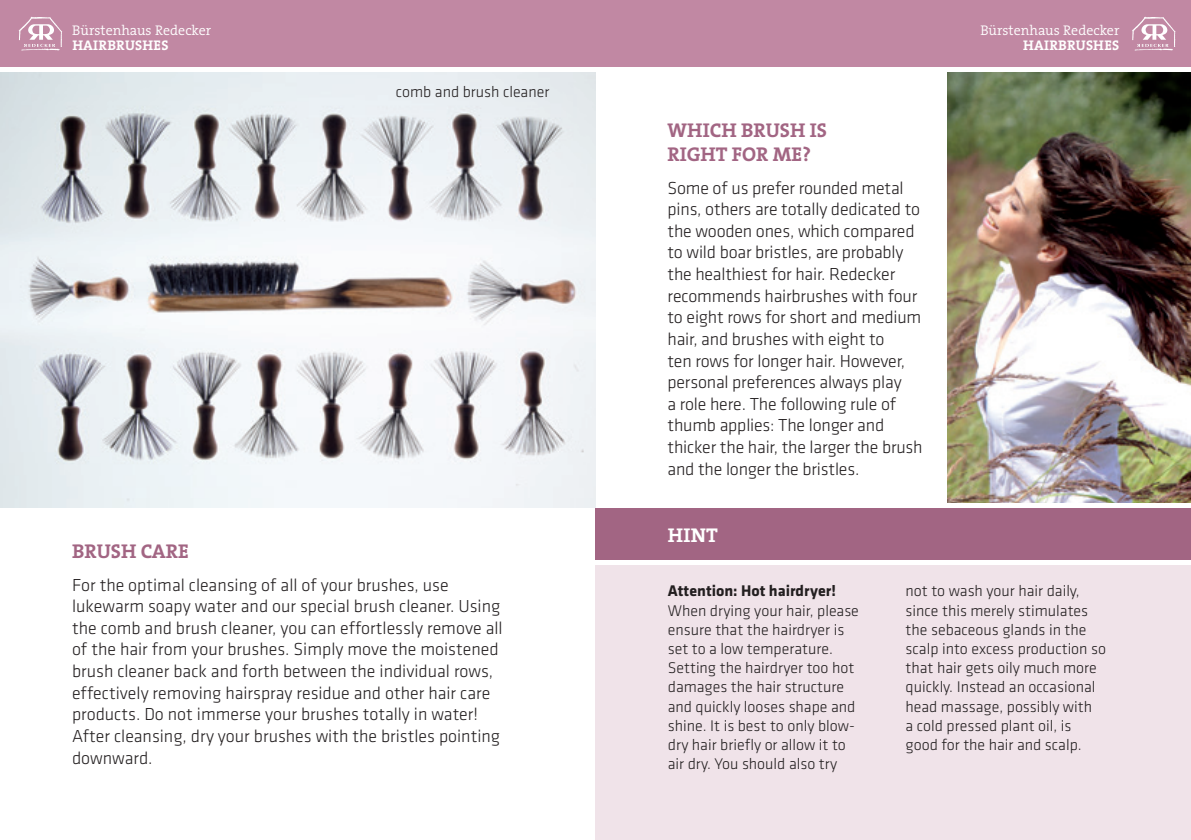
<style>
.page{position:relative;width:1191px;height:840px;background:#fff}
.page>*{position:absolute;margin:0;border:0;box-sizing:border-box;transform-origin:0 0}
.t1{font:700 20px/24px "The Serif";color:#a26583}
.t2{font:700 20px "The Serif";color:#fff}
.t3{font:300 18px/21.6px "Klavika";letter-spacing:-.005em;color:#231f20}
.t4{font:300 16px/19.2px "Klavika";color:#231f20}
.t5{font:700 16px "Klavika";color:#231f20}
.t6{font:300 14px "The Serif";color:#fff}
.t7{font:700 14px "The Serif";letter-spacing:.015em;color:#fff}
</style>
<div class="page">
<div style="left:0;top:0;width:1191px;height:67px;background:#c188a3"></div>
<img style="left:0;top:72px;width:595px;height:435px">
<div style="left:595px;top:507px;width:596px;height:52px;background:#a26583"></div>
<div style="left:595px;top:564px;width:596px;height:275px;background:#f0e3e9"></div>
<img style="left:947px;top:72px;width:244px;height:429px">
<svg style="left:19px;top:16px;width:43px;height:34px"></svg>
<svg style="left:1132px;top:16px;width:43px;height:34px"></svg>
<p class="t6" style="left:72px;top:19px;width:141px">Bürstenhaus Redecker</p>
<p class="t6" style="left:980px;top:19px;width:141px">Bürstenhaus Redecker</p>
<p class="t7" style="left:72px;top:34px;width:98px">HAIRBRUSHES</p>
<p class="t7" style="left:1023px;top:34px;width:98px">HAIRBRUSHES</p>
<p class="t4" style="left:396px;top:82px;width:155px">comb and brush cleaner</p>
<p class="t1" style="left:72px;top:538px;width:118px">BRUSH CARE</p>
<p class="t3" style="left:72px;top:574px;width:432px">For the optimal cleansing of all of your brushes, use lukewarm soapy water and our special brush cleaner. Using the comb and brush cleaner, you can effortlessly remove all of the hair from your brushes. Simply move the moistened brush cleaner back and forth between the individual rows, effectively removing hairspray residue and other hair care products. Do not immerse your brushes totally in water!<br>After cleansing, dry your brushes with the bristles pointing downward.</p>
<p class="t1" style="left:667px;top:117px;width:161px">WHICH BRUSH IS<br>RIGHT FOR ME?</p>
<p class="t3" style="left:667px;top:177px;width:257px">Some of us prefer rounded metal pins, others are totally dedicated to the wooden ones, which compared to wild boar bristles, are probably the healthiest for hair. Redecker recommends hairbrushes with four to eight rows for short and medium hair, and brushes with eight to<br>ten rows for longer hair. However, personal preferences always play<br>a role here. The following rule of thumb applies: The longer and thicker the hair, the larger the brush and the longer the bristles.</p>
<p class="t2" style="left:668px;top:518px;width:51px">HINT</p>
<p class="t5" style="left:668px;top:582px;width:170px">Attention: Hot hairdryer!</p>
<p class="t4" style="left:668px;top:600px;width:193px">When drying your hair, please ensure that the hairdryer is set to a low temperature.<br>Setting the hairdryer too hot damages the hair structure and quickly looses shape and shine. It is best to only blow&shy;dry hair briefly or allow it to air dry. You should also try</p>
<p class="t4" style="left:905px;top:581px;width:202px">not to wash your hair daily, since this merely stimulates the sebaceous glands in the scalp into excess production so that hair gets oily much more quickly. Instead an occasional head massage, possibly with<br>a cold pressed plant oil, is good for the hair and scalp.</p>
</div>
